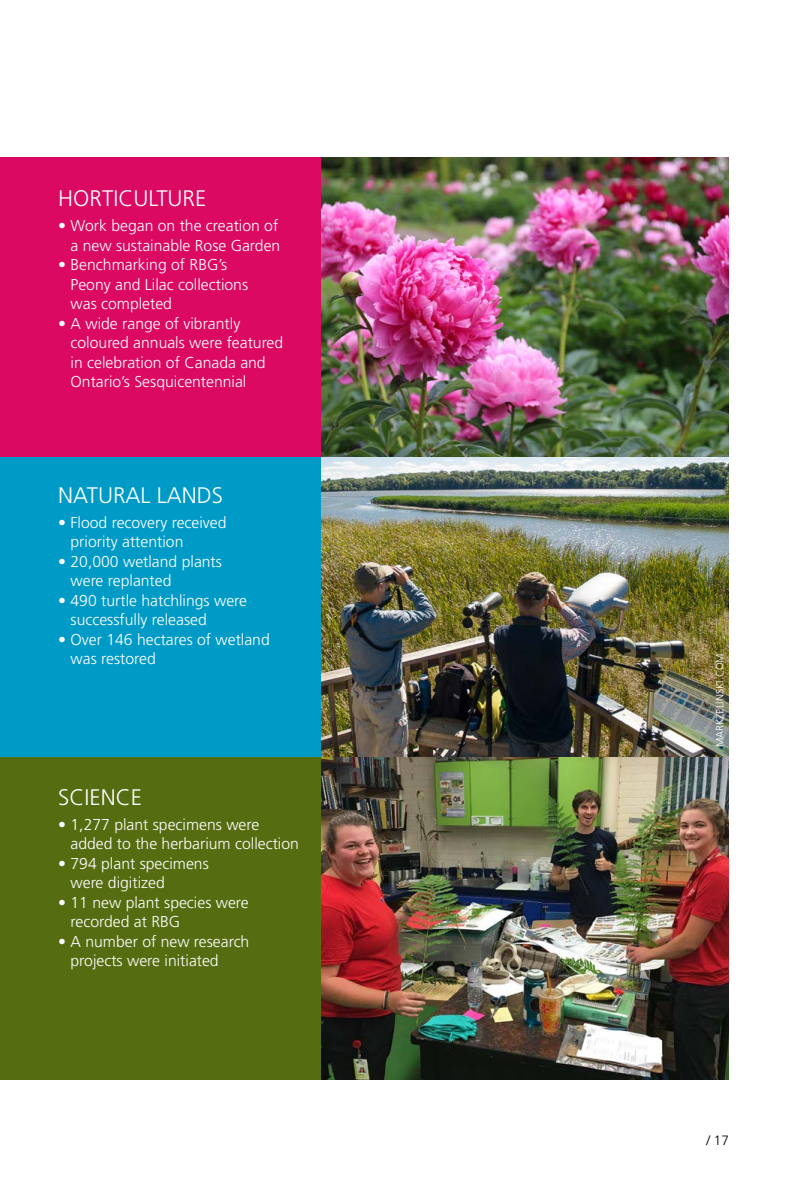
<style>
.page{position:relative;width:810px;height:1188px;background:#fff}
.page>*{position:absolute;margin:0;border:0;box-sizing:border-box;transform-origin:0 0}
.t1{font:300 22.5px "Frutiger";color:#fff}
.t2{font:300 15.75px/19.5px "Frutiger";color:#fff}
.t3{font:300 13.5px "Frutiger";color:#000}
.t4{font:300 10.5px "Frutiger";color:#fff}
</style>
<div class="page">
<img style="left:321px;top:756px;width:408px;height:324px">
<img style="left:321px;top:457px;width:408px;height:299px">
<img style="left:321px;top:158px;width:408px;height:299px">
<div style="left:0;top:752px;width:321px;height:328px;background:#566c11"></div>
<div style="left:0;top:454px;width:321px;height:302px;background:#009ac7"></div>
<div style="left:0;top:158px;width:321px;height:299px;background:#db0962"></div>
<h1 class="t1" style="left:58px;top:186px;width:150px">Horticu lture</h1>
<p class="t2" style="left:58px;top:216px;width:224px;text-align:right">• Work began on the creation of a new sustainable Rose Garden</p>
<p class="t2" style="left:71px;top:255px;width:179px;text-indent:-12px">• Benchmarking of RBG’s<br>Peony and Lilac collections was completed</p>
<p class="t2" style="left:71px;top:313px;width:214px;text-indent:-12px">• A wide range of vibrantly coloured annuals were featured in celebration of Canada and<br>Ontario’s Sesquicentennial</p>
<h1 class="t1" style="left:58px;top:482px;width:166px">Natural Land s</h1>
<p class="t2" style="left:71px;top:512px;width:158px;text-indent:-12px">• Flood recovery received priority attention</p>
<p class="t2" style="left:71px;top:551px;width:153px;text-indent:-12px">• 20,000 wetland plants were replanted</p>
<p class="t2" style="left:71px;top:590px;width:178px;text-indent:-12px">• 490 turtle hatchlings were successfully released</p>
<p class="t2" style="left:71px;top:629px;width:201px;text-indent:-12px">• Over 146 hectares of wetland was restored</p>
<h1 class="t1" style="left:58px;top:784px;width:85px">Science</h1>
<p class="t2" style="left:71px;top:815px;width:230px;text-indent:-12px">• 1,277 plant specimens were added to the herbarium collection</p>
<p class="t2" style="left:71px;top:854px;width:140px;text-indent:-12px">• 794 plant specimens were digitized</p>
<p class="t2" style="left:71px;top:893px;width:180px;text-indent:-12px">• 11 new plant species were recorded at RBG</p>
<p class="t2" style="left:71px;top:932px;width:180px;text-indent:-12px">• A number of new research projects were initiated</p>
<p class="t4" style="left:714px;top:747px;width:94px;rotate:-90deg">MarkZelinski.com</p>
<p class="t3" style="left:706px;top:1132px;width:24px">/ 17</p>
</div>
